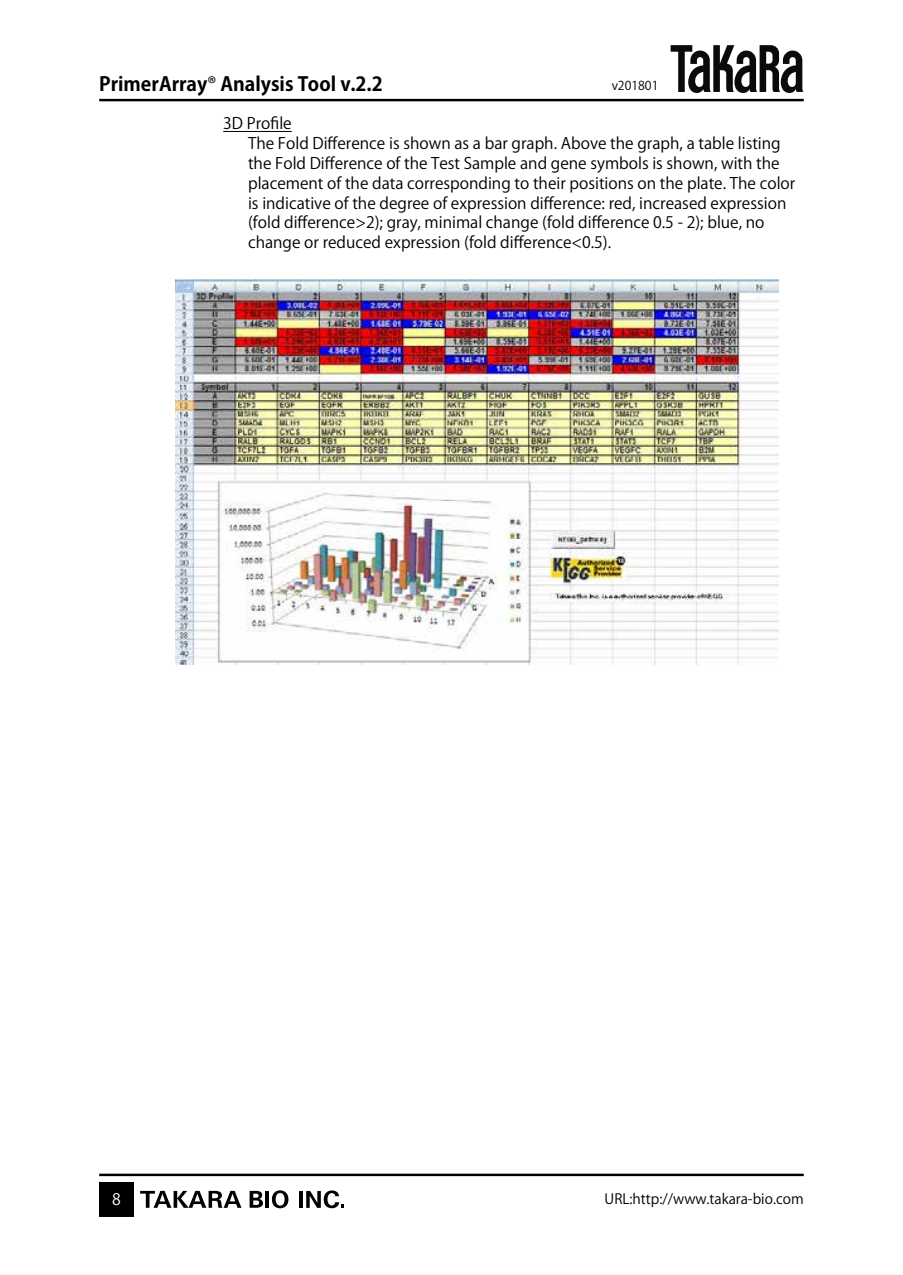
<style>
.page{position:relative;width:903px;height:1275px;background:#fff}
.page>*{position:absolute;margin:0;border:0;box-sizing:border-box;transform-origin:0 0}
.t1{font:700 19.25px "Koz Go Pro";color:#000}
.t2{font:15.75px/19.8px "Koz Go Pro";color:#000}
.t3{font:15.75px "Koz Go Pro";color:#fff}
.t4{font:14px "Koz Go Pro";color:#000}
.t5{font:12.25px "Koz Go Pro";color:#000}
.s1{font-weight:400}
</style>
<div class="page">
<hr style="left:99px;top:1174px;width:705px;height:2px;background:#000">
<div style="left:99px;top:1182px;width:35px;height:35px;background:#000"></div>
<svg style="left:272px;top:1190px;width:16px;height:18px"></svg>
<svg style="left:140px;top:1191px;width:101px;height:17px"></svg>
<hr style="left:265px;top:1191px;width:4px;height:17px;background:#000">
<hr style="left:299px;top:1191px;width:4px;height:17px;background:#000">
<svg style="left:306px;top:1190px;width:38px;height:18px"></svg>
<svg style="left:250px;top:1191px;width:13px;height:17px"></svg>
<hr style="left:99px;top:99px;width:705px;height:2px;background:#000">
<svg style="left:670px;top:45px;width:133px;height:48px"></svg>
<hr style="left:223px;top:131px;width:69px;height:1px;background:#000">
<img style="left:176px;top:280px;width:603px;height:384px">
<p class="t1" style="left:99px;top:71px;width:285px">PrimerArray<span class="s1">®</span> Analysis Tool v.2.2</p>
<p class="t5" style="left:612px;top:78px;width:48px">v201801</p>
<p class="t2" style="left:248px;top:114px;width:549px;text-indent:-25px">3D Profile<br>The Fold Difference is shown as a bar graph. Above the graph, a table listing the Fold Difference of the Test Sample and gene symbols is shown, with the placement of the data corresponding to their positions on the plate. The color is indicative of the degree of expression difference: red, increased expression (fold difference&gt;2); gray, minimal change (fold difference 0.5 - 2); blue, no change or reduced expression (fold difference&lt;0.5).</p>
<p class="t3" style="left:112px;top:1189px;width:10px">8</p>
<p class="t4" style="left:605px;top:1189px;width:201px">URL:http://www.takara-bio.com</p>
</div>
